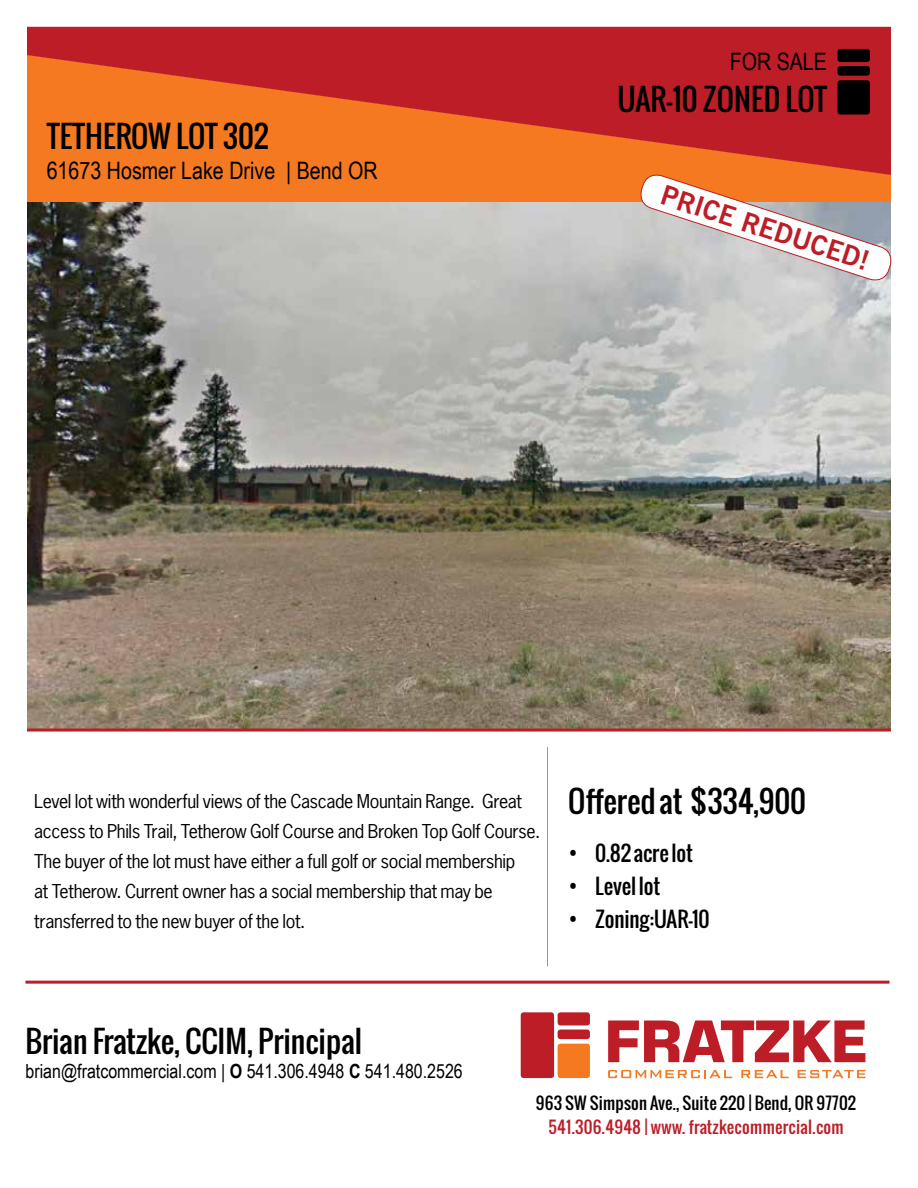
<style>
.page{position:relative;width:918px;height:1188px;background:#fff}
.page>*{position:absolute;margin:0;border:0;box-sizing:border-box;transform-origin:0 0}
.t1{font:30px "Oswald";color:#000}
.t2{font:700 27px "News Gothic BT";color:#bd1d27}
.t3{font:24px "Arial Narrow";color:#000}
.t4{font:21px "Oswald";letter-spacing:-.005em;color:#000}
.t5{font:19.5px "Arial Narrow";color:#000}
.t6{font:18px/30px "News Gothic Std";letter-spacing:-.02em;color:#000}
.t7{font:16.5px "Oswald";letter-spacing:.01em;color:#000}
.t8{font:16.5px "Oswald";letter-spacing:.02em;color:#bd1d27}
.s1{font-weight:700}
</style>
<div class="page">
<div style="left:27px;top:175px;width:610px;height:28px;background:#f47920"></div>
<img style="left:27px;top:203px;width:864px;height:526px">
<svg style="left:608px;top:1070px;width:124px;height:8px"></svg>
<svg style="left:741px;top:1070px;width:48px;height:8px"></svg>
<svg style="left:798px;top:1070px;width:67px;height:8px"></svg>
<div style="left:521px;top:1012px;width:33px;height:66px;background:#bd1d27;border-radius:3px"></div>
<div style="left:558px;top:1044px;width:32px;height:34px;background:#f47920;border-radius:3px"></div>
<div style="left:558px;top:1012px;width:32px;height:13px;background:#bd1d27;border-radius:3px"></div>
<div style="left:558px;top:1030px;width:32px;height:9px;background:#bd1d27;border-radius:3px"></div>
<svg style="left:608px;top:1021px;width:257px;height:41px"></svg>
<svg style="left:27px;top:27px;width:864px;height:148px;background:#d34224"></svg>
<div style="left:838px;top:80px;width:32px;height:35px;background:#000;border-radius:3px"></div>
<div style="left:838px;top:49px;width:32px;height:13px;background:#000;border-radius:3px"></div>
<div style="left:838px;top:66px;width:32px;height:10px;background:#000;border-radius:3px"></div>
<hr style="left:27px;top:729px;width:864px;height:3px;background:#bd1d27">
<hr style="left:26px;top:981px;width:864px;height:3px;background:#bd1d27">
<hr style="left:547px;top:747px;width:1px;height:219px;background:#939598">
<svg style="left:637px;top:171px;width:255px;height:113px"></svg>
<h1 class="t1" style="left:47px;top:113px;width:224px">TETHEROW LOT 302</h1>
<h3 class="t3" style="left:47px;top:152px;width:333px">61673 Hosmer Lake Drive | Bend OR</h3>
<h3 class="t3" style="left:730px;top:44px;width:99px">FOR SALE</h3>
<h1 class="t1" style="left:618px;top:77px;width:211px">UAR-10 ZONED LOT</h1>
<h2 class="t2" style="left:667px;top:179px;width:219px;rotate:18deg">PRICE REDUCED!</h2>
<p class="t6" style="left:34px;top:786px;width:507px">Level lot with wonderful views of the Cascade Mountain Range. Great access to Phils Trail, Tetherow Golf Course and Broken Top Golf Course.<br>The buyer of the lot must have either a full golf or social membership<br>at Tetherow. Current owner has a social membership that may be transferred to the new buyer of the lot.</p>
<h1 class="t1" style="left:568px;top:779px;width:239px">Offered at $334,900</h1>
<p class="t4" style="left:568px;top:837px;width:126px">• 0.82 acre lot</p>
<p class="t4" style="left:568px;top:870px;width:93px">• Level lot</p>
<p class="t4" style="left:568px;top:903px;width:143px">• Zoning:UAR-10</p>
<h1 class="t1" style="left:26px;top:1019px;width:338px">Brian Fratzke, CCIM, Principal</h1>
<p class="t5" style="left:26px;top:1056px;width:439px">brian@fratcommercial.com | <span class="s1">O</span> 541.306.4948 <span class="s1">C</span> 541.480.2526</p>
<p class="t7" style="left:536px;top:1091px;width:322px">963 SW Simpson Ave., Suite 220 | Bend, OR 97702</p>
<p class="t8" style="left:548px;top:1115px;width:297px">541.306.4948 | www. fratzkecommercial.com</p>
</div>
